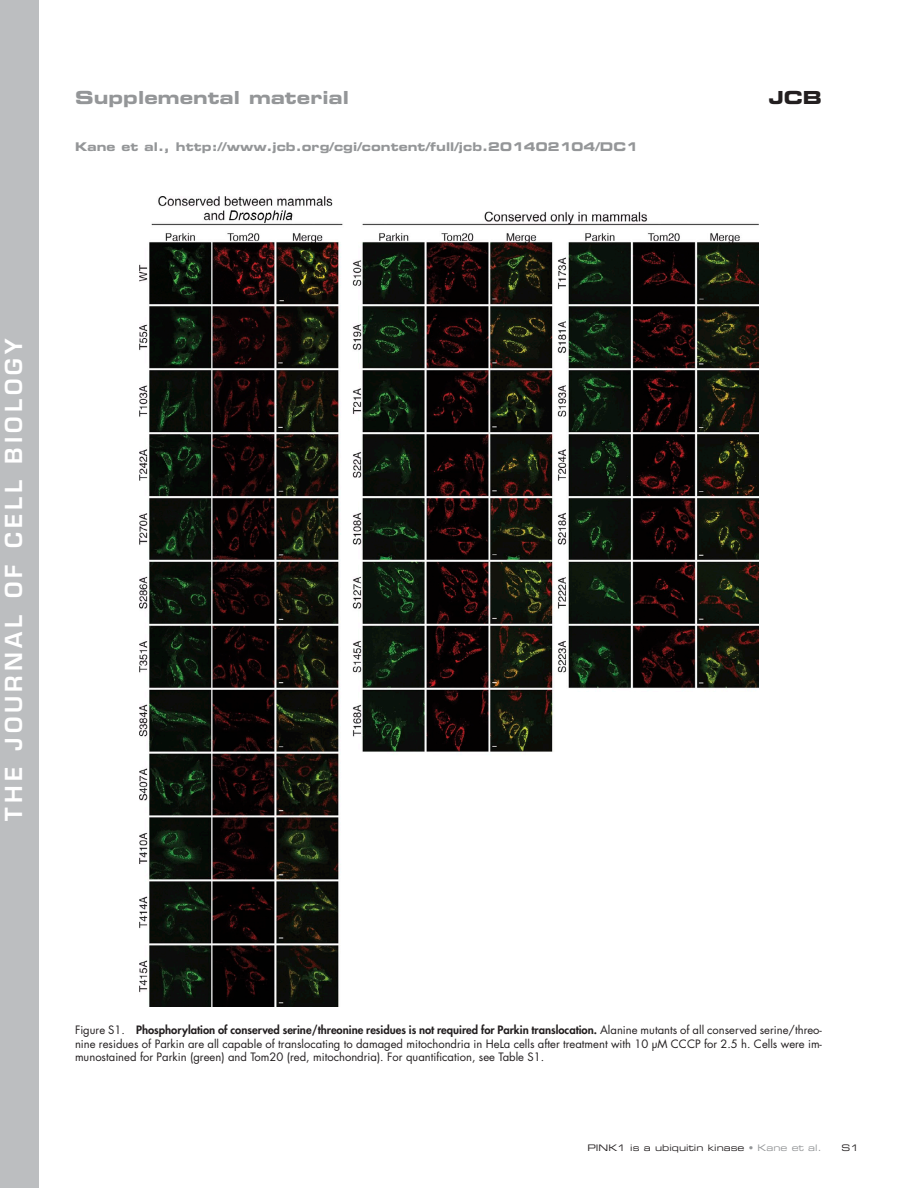
<style>
.page{position:relative;width:918px;height:1188px;background:#fff}
.page>*{position:absolute;margin:0;border:0;box-sizing:border-box;transform-origin:0 0}
.t1{font:600 22.8px "Eurostile LT Std";letter-spacing:.18em;color:#fff}
.t2{font:18px "Eurostile LT Std Bold Ex 2";letter-spacing:.005em;color:#949698}
.t3{font:18px "Eurostile LT Std Bold Ex 2";color:#231f20}
.t4{font:12px "Eurostile LT Std Bold Ex 2";letter-spacing:.005em;color:#949698}
.t5{font:11.25px/13.5px "Futura Std";color:#231f20;text-align:justify}
.t6{font:9px "Eurostile LT Std Ex 2";color:#231f20}
.s1{font-weight:800}
.s2{color:#949698}
</style>
<div class="page">
<div style="left:0;top:0;width:39px;height:1188px;background:#bcbec0"></div>
<img style="left:140px;top:197px;width:618px;height:810px">
<h2 class="t2" style="left:75px;top:84px;width:275px">Supplemental material</h2>
<p class="t4" style="left:75px;top:138px;width:565px">Kane et al., http://www.jcb.org/cgi/content/full/jcb.201402104/DC1</p>
<h1 class="t1" style="left:-1px;top:821px;width:484px;rotate:-90deg">THE JOURNAL OF CELL BIOLOGY</h1>
<h2 class="t3" style="left:769px;top:84px;width:55px">JCB</h2>
<p class="t5" style="left:75px;top:1024px;width:749px">Figure S1. <span class="s1">Phosphorylation of conserved serine/threonine residues is not required for Parkin translocation.</span> Alanine mutants of all conserved serine/threo&shy;nine residues of Parkin are all capable of translocating to damaged mitochondria in HeLa cells after treatment with 10 µM CCCP for 2.5 h. Cells were im&shy;munostained for Parkin (green) and Tom20 (red, mitochondria). For quantification, see Table S1.</p>
<p class="t6" style="left:588px;top:1142px;width:236px">PINK1 is a ubiquitin kinase <span class="s2">• Kane et al.</span></p>
<p class="t6" style="left:842px;top:1142px;width:19px">S1</p>
</div>
